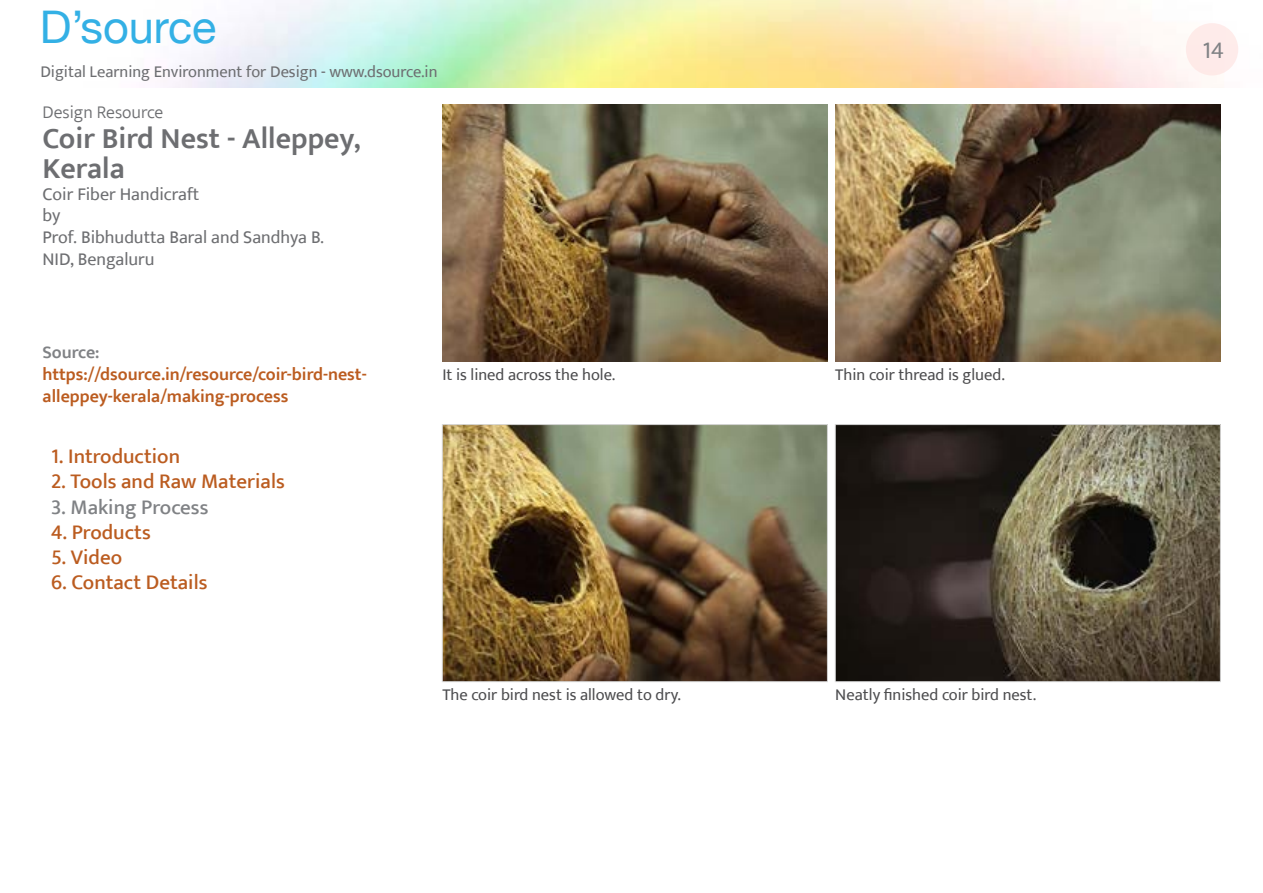
<style>
.page{position:relative;width:1263px;height:893px;background:#fff}
.page>*{position:absolute;margin:0;border:0;box-sizing:border-box;transform-origin:0 0}
.t1{font:45px "Helvetica Neue";color:#33b0e5}
.t2{font:600 30px/30px "Ek Mukta";color:#6d6e71}
.t3{font:24px "Ek Mukta";color:#808285}
.t4{font:500 21px "Ek Mukta";color:#bb5c20}
.t5{font:500 21px "Ek Mukta";color:#808285}
.t6{font:600 18px/21.6px "Ek Mukta";color:#bb5c20}
.t7{font:18px/21.6px "Ek Mukta";color:#6d6e71}
.t8{font:300 18px "Ek Mukta";color:#6d6e71}
.t9{font:600 18px "Ek Mukta";color:#808285}
.t10{font:16.5px "Ek Mukta";color:#4d4d4f}
.t11{font:16.5px "Ek Mukta";color:#6d6e71}
</style>
<div class="page">
<div style="left:1186px;top:23px;width:52px;height:52px;background:#feebea;border-radius:50%"></div>
<img style="left:444px;top:426px;width:381px;height:254px">
<div style="left:442px;top:424px;width:385px;height:258px;border:1px solid #d9d9d9"></div>
<img style="left:442px;top:105px;width:385px;height:257px">
<img style="left:837px;top:426px;width:381px;height:254px">
<div style="left:835px;top:424px;width:385px;height:258px;border:1px solid #d9d9d9"></div>
<img style="left:835px;top:105px;width:385px;height:257px">
<h1 class="t1" style="left:40px;top:0;width:178px">D’source</h1>
<p class="t11" style="left:40px;top:62px;width:399px">Digital Learning Environment for Design - www.dsource.in</p>
<p class="t8" style="left:43px;top:101px;width:122px">Design Resource</p>
<h2 class="t2" style="left:43px;top:123px;width:320px">Coir Bird Nest - Alleppey,<br>Kerala</h2>
<p class="t7" style="left:43px;top:183px;width:283px">Coir Fiber Handicraft<br>by<br>Prof. Bibhudutta Baral and Sandhya B.<br>NID, Bengaluru</p>
<p class="t9" style="left:43px;top:342px;width:59px">Source:</p>
<p class="t6" style="left:43px;top:363px;width:326px">https://dsource.in/resource/coir-bird-nest&shy;alleppey-kerala/making-process</p>
<p class="t4" style="left:51px;top:444px;width:131px">1. Introduction</p>
<p class="t4" style="left:51px;top:469px;width:235px">2. Tools and Raw Materials</p>
<p class="t5" style="left:51px;top:494px;width:159px">3. Making Process</p>
<p class="t4" style="left:51px;top:519px;width:101px">4. Products</p>
<p class="t4" style="left:51px;top:544px;width:73px">5. Video</p>
<p class="t4" style="left:51px;top:570px;width:158px">6. Contact Details</p>
<p class="t10" style="left:442px;top:365px;width:174px">It is lined across the hole.</p>
<p class="t10" style="left:442px;top:685px;width:240px">The coir bird nest is allowed to dry.</p>
<p class="t10" style="left:835px;top:365px;width:171px">Thin coir thread is glued.</p>
<p class="t10" style="left:835px;top:685px;width:202px">Neatly finished coir bird nest.</p>
<h3 class="t3" style="left:1202px;top:35px;width:23px">14</h3>
</div>
